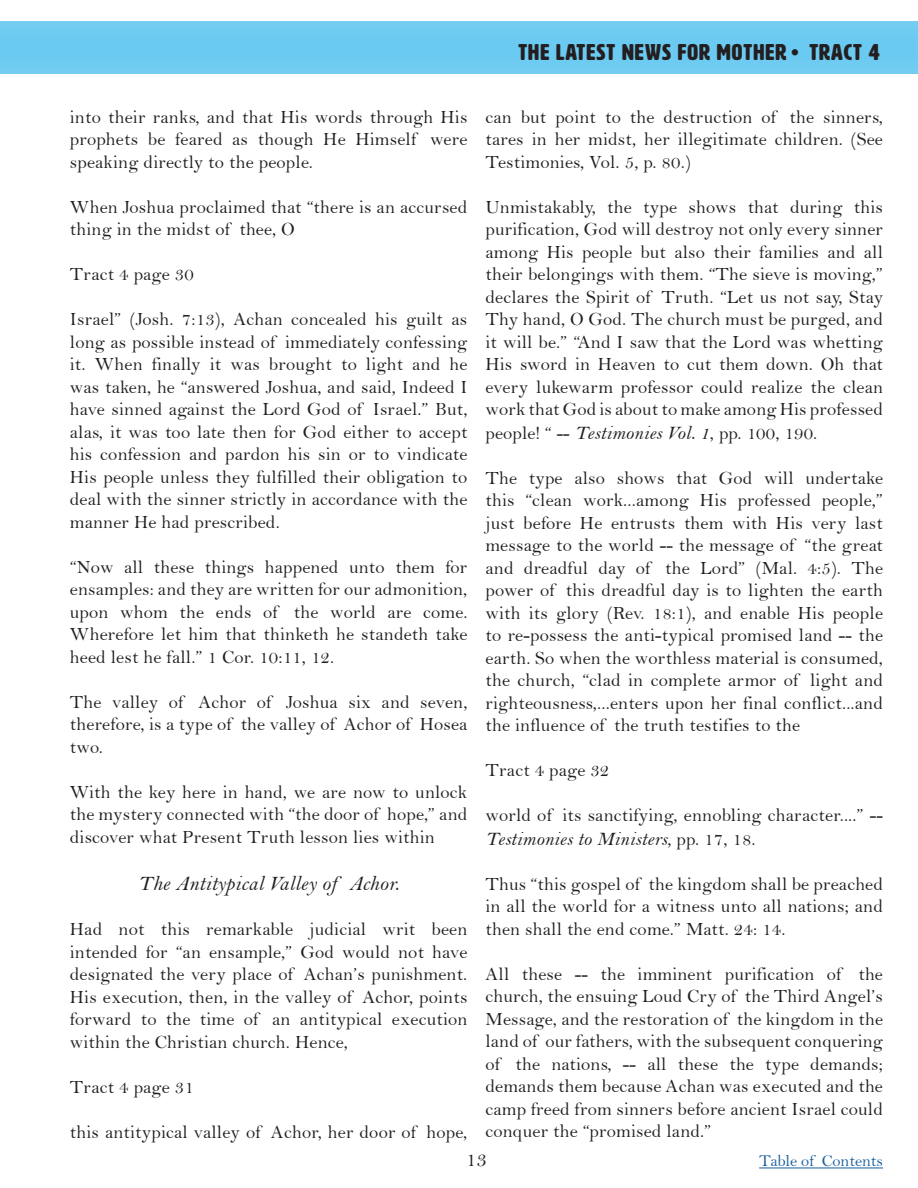
<style>
.page{position:relative;width:918px;height:1188px;background:#fff}
.page>*{position:absolute;margin:0;border:0;box-sizing:border-box;transform-origin:0 0}
.t1{font:22.5px "HWT Artz";letter-spacing:.05em;color:#231f20}
.Italic_Center{font:21px "Bell MT Italic";letter-spacing:.01em;color:#231f20}
.t2{font:21px "Bell";color:#231f20}
.t3{font:19.5px "Bell MT Italic";letter-spacing:.01em;color:#231f20}
.t4{font:18.75px/22.5px "Bell";letter-spacing:.01em;color:#231f20;text-align:justify}
.t5{font:16.5px "Bell";color:#175d9e}
.s1{font-family:"Copperplate Gothic";font-weight:700}
.s2{font-family:"Bell MT Italic";font-size:19.5px}
.s3{font-family:"Bell";font-size:18.75px}
</style>
<div class="page">
<div style="left:0;top:21px;width:918px;height:55px;background:#6dcaf1"></div>
<hr style="left:759px;top:1168px;width:124px;height:1px;background:#175d9e">
<p class="t1" style="left:518px;top:40px;width:363px">THE LATEST NEWS FOR MOTHER<span class="s1">•</span> TRACT 4</p>
<p class="t4" style="left:70px;top:105px;width:399px">into their ranks, and that His words through His prophets be feared as though He Himself were speaking directly to the people.</p>
<p class="t4" style="left:70px;top:195px;width:399px">When Joshua proclaimed that “there is an accursed thing in the midst of thee, O</p>
<p class="t4" style="left:70px;top:263px;width:125px">Tract 4 page 30</p>
<p class="t4" style="left:70px;top:308px;width:399px">Israel” (Josh. 7:13), Achan concealed his guilt as long as possible instead of immediately confessing it. When finally it was brought to light and he was taken, he “answered Joshua, and said, Indeed I have sinned against the Lord God of Israel.” But, alas, it was too late then for God either to accept his confession and pardon his sin or to vindicate His people unless they fulfilled their obligation to deal with the sinner strictly in accordance with the manner He had prescribed.</p>
<p class="t4" style="left:70px;top:555px;width:399px">“Now all these things happened unto them for ensamples: and they are written for our admonition, upon whom the ends of the world are come.<br>Wherefore let him that thinketh he standeth take heed lest he fall.” 1 Cor. 10:11, 12.</p>
<p class="t4" style="left:70px;top:690px;width:399px">The valley of Achor of Joshua six and seven, therefore, is a type of the valley of Achor of Hosea two.</p>
<p class="t4" style="left:70px;top:780px;width:399px">With the key here in hand, we are now to unlock the mystery connected with “the door of hope,” and discover what Present Truth lesson lies within</p>
<p class="Italic_Center" style="left:138px;top:871px;width:262px">The Antitypical Valley of Achor.</p>
<p class="t4" style="left:70px;top:918px;width:399px">Had not this remarkable judicial writ been intended for “an ensample,” God would not have designated the very place of Achan’s punishment.<br>His execution, then, in the valley of Achor, points forward to the time of an antitypical execution within the Christian church. Hence,</p>
<p class="t4" style="left:70px;top:1076px;width:125px">Tract 4 page 31</p>
<p class="t4" style="left:70px;top:1121px;width:399px">this antitypical valley of Achor, her door of hope,</p>
<p class="t4" style="left:485px;top:105px;width:399px">can but point to the destruction of the sinners, tares in her midst, her illegitimate children. (See Testimonies, Vol. 5, p. 80.)</p>
<p class="t4" style="left:485px;top:195px;width:399px">Unmistakably, the type shows that during this purification, God will destroy not only every sinner among His people but also their families and all their belongings with them. “The sieve is moving,” declares the Spirit of Truth. “Let us not say, Stay Thy hand, O God. The church must be purged, and it will be.” “And I saw that the Lord was whetting His sword in Heaven to cut them down. Oh that every lukewarm professor could realize the clean work that God is about to make among His professed people! “ -- <span class="s2">Testimonies Vol. 1</span>, pp. 100, 190.</p>
<p class="t4" style="left:485px;top:466px;width:399px">The type also shows that God will undertake this “clean work...among His professed people,” just before He entrusts them with His very last message to the world -- the message of “the great and dreadful day of the Lord” (Mal. 4:5). The power of this dreadful day is to lighten the earth with its glory (Rev. 18:1), and enable His people to re-possess the anti-typical promised land -- the earth. So when the worthless material is consumed, the church, “clad in complete armor of light and righteousness,...enters upon her final conflict...and the influence of the truth testifies to the</p>
<p class="t4" style="left:485px;top:759px;width:125px">Tract 4 page 32</p>
<p class="t4" style="left:485px;top:804px;width:399px">world of its sanctifying, ennobling character....” --</p>
<p class="t3" style="left:485px;top:827px;width:272px">Testimonies to Ministers<span class="s3">, pp. 17, 18.</span></p>
<p class="t4" style="left:485px;top:872px;width:399px">Thus “this gospel of the kingdom shall be preached in all the world for a witness unto all nations; and then shall the end come.” Matt. 24: 14.</p>
<p class="t4" style="left:485px;top:962px;width:399px">All these -- the imminent purification of the church, the ensuing Loud Cry of the Third Angel’s Message, and the restoration of the kingdom in the land of our fathers, with the subsequent conquering of the nations, -- all these the type demands; demands them because Achan was executed and the camp freed from sinners before ancient Israel could conquer the “promised land.”</p>
<p class="t2" style="left:466px;top:1146px;width:22px">13</p>
<p class="t5" style="left:759px;top:1151px;width:125px">Table of Contents</p>
</div>
